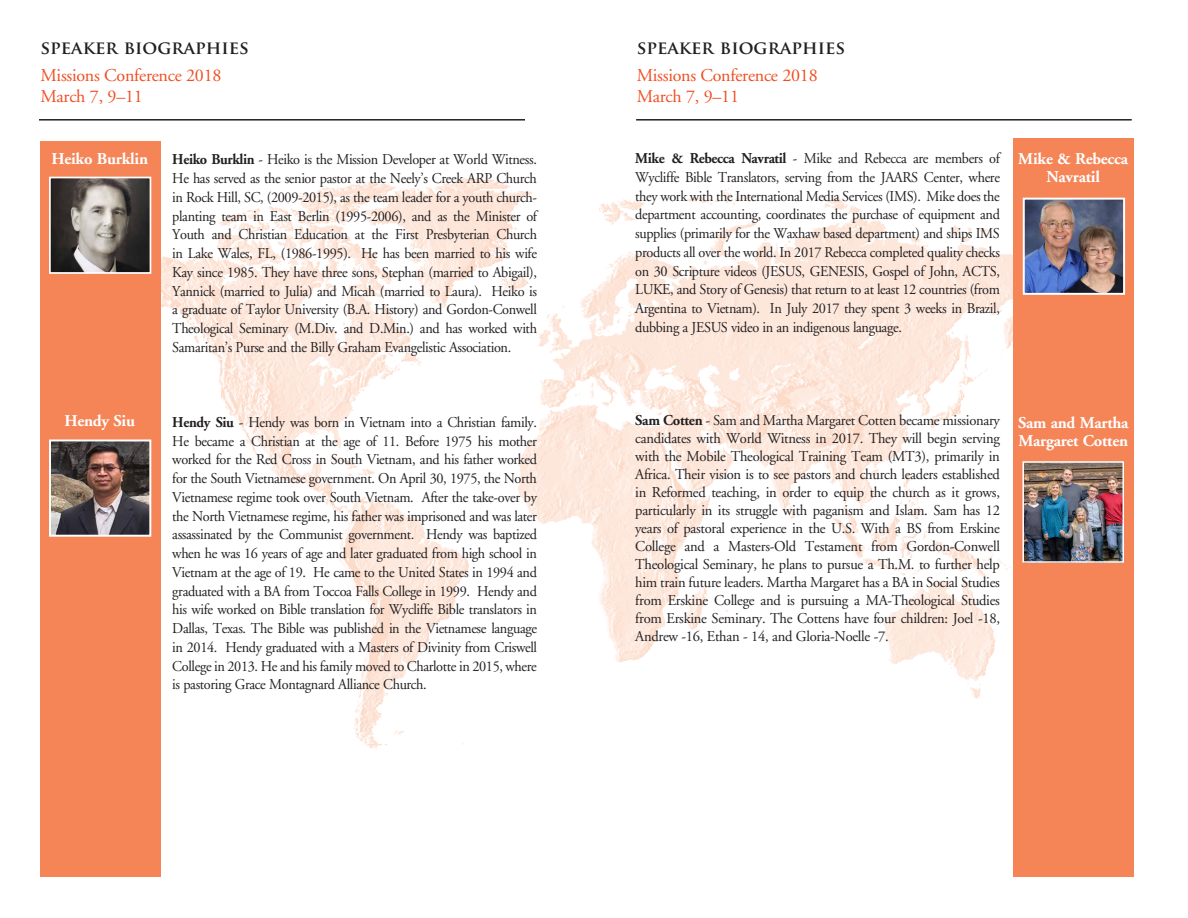
<style>
.page{position:relative;width:1188px;height:918px;background:#fff}
.page>*{position:absolute;margin:0;border:0;box-sizing:border-box;transform-origin:0 0}
.t1{font:18px/21px "Adobe Garamond";letter-spacing:-.015em;color:#f04e23}
.t2{font:700 18px "Trajan Pro";color:#231f20}
.t3{font:700 16.5px/18px "Adobe Garamond";letter-spacing:-.015em;color:#fff;text-align:center}
.t4{font:15px/18.8px "Adobe Garamond";letter-spacing:-.025em;color:#231f20;text-align:justify;scale:.95 1}
.t5{font:15px/18px "Adobe Garamond";letter-spacing:-.025em;color:#231f20;text-align:justify}
.s1{font-weight:700}
</style>
<div class="page">
<img style="left:161px;top:168px;width:853px;height:602px">
<div style="left:40px;top:141px;width:121px;height:735px;background:#f58457"></div>
<div style="left:1014px;top:138px;width:120px;height:738px;background:#f58457"></div>
<hr style="left:39px;top:119px;width:486px;height:2px;background:#231f20">
<hr style="left:636px;top:119px;width:496px;height:2px;background:#231f20">
<img style="left:52px;top:443px;width:96px;height:91px">
<div style="left:49px;top:440px;width:102px;height:97px;border:2px solid #fff"></div>
<img style="left:1025px;top:464px;width:96px;height:96px">
<div style="left:1022px;top:461px;width:102px;height:102px;border:2px solid #fff"></div>
<img style="left:52px;top:180px;width:96px;height:91px">
<div style="left:49px;top:177px;width:102px;height:97px;border:2px solid #fff"></div>
<img style="left:1026px;top:201px;width:96px;height:91px">
<div style="left:1023px;top:198px;width:102px;height:97px;border:2px solid #fff"></div>
<p class="t2" style="left:40px;top:37px;width:210px">SPEAKER BIOGRAPHIES</p>
<p class="t1" style="left:40px;top:65px;width:182px">Missions Conference 2018<br>March 7, 9–11</p>
<p class="t3" style="left:51px;top:150px;width:98px">Heiko Burklin</p>
<p class="t3" style="left:64px;top:412px;width:72px">Hendy Siu</p>
<p class="t4" style="left:172px;top:151px;width:385px"><span class="s1">Heiko Burklin</span> - Heiko is the Mission Developer at World Witness.<br>He has served as the senior pastor at the Neely’s Creek ARP Church in Rock Hill, SC, (2009-2015), as the team leader for a youth church&shy;planting team in East Berlin (1995-2006), and as the Minister of Youth and Christian Education at the First Presbyterian Church in Lake Wales, FL, (1986-1995). He has been married to his wife Kay since 1985. They have three sons, Stephan (married to Abigail), Yannick (married to Julia) and Micah (married to Laura). Heiko is a graduate of Taylor University (B.A. History) and Gordon-Conwell Theological Seminary (M.Div. and D.Min.) and has worked with Samaritan’s Purse and the Billy Graham Evangelistic Association.</p>
<p class="t4" style="left:172px;top:413px;width:385px"><span class="s1">Hendy Siu</span> - Hendy was born in Vietnam into a Christian family.<br>He became a Christian at the age of 11. Before 1975 his mother worked for the Red Cross in South Vietnam, and his father worked for the South Vietnamese government. On April 30, 1975, the North Vietnamese regime took over South Vietnam. After the take-over by the North Vietnamese regime, his father was imprisoned and was later assassinated by the Communist government. Hendy was baptized when he was 16 years of age and later graduated from high school in Vietnam at the age of 19. He came to the United States in 1994 and graduated with a BA from Toccoa Falls College in 1999. Hendy and his wife worked on Bible translation for Wycliffe Bible translators in Dallas, Texas. The Bible was published in the Vietnamese language in 2014. Hendy graduated with a Masters of Divinity from Criswell College in 2013. He and his family moved to Charlotte in 2015, where is pastoring Grace Montagnard Alliance Church.</p>
<p class="t2" style="left:637px;top:37px;width:210px">SPEAKER BIOGRAPHIES</p>
<p class="t1" style="left:637px;top:65px;width:182px">Missions Conference 2018<br>March 7, 9–11</p>
<p class="t4" style="left:635px;top:149px;width:385px"><span class="s1">Mike &amp; Rebecca Navratil</span> - Mike and Rebecca are members of Wycliffe Bible Translators, serving from the JAARS Center, where they work with the International Media Services (IMS). Mike does the department accounting, coordinates the purchase of equipment and supplies (primarily for the Waxhaw based department) and ships IMS products all over the world. In 2017 Rebecca completed quality checks on 30 Scripture videos (JESUS, GENESIS, Gospel of John, ACTS, LUKE, and Story of Genesis) that return to at least 12 countries (from Argentina to Vietnam). In July 2017 they spent 3 weeks in Brazil, dubbing a JESUS video in an indigenous language.</p>
<p class="t3" style="left:1018px;top:150px;width:111px">Mike &amp; Rebecca<br>Navratil</p>
<p class="t5" style="left:635px;top:411px;width:366px"><span class="s1">Sam Cotten</span> - Sam and Martha Margaret Cotten became missionary candidates with World Witness in 2017. They will begin serving with the Mobile Theological Training Team (MT3), primarily in Africa. Their vision is to see pastors and church leaders established in Reformed teaching, in order to equip the church as it grows, particularly in its struggle with paganism and Islam. Sam has 12 years of pastoral experience in the U.S. With a BS from Erskine College and a Masters-Old Testament from Gordon-Conwell Theological Seminary, he plans to pursue a Th.M. to further help him train future leaders. Martha Margaret has a BA in Social Studies from Erskine College and is pursuing a MA-Theological Studies from Erskine Seminary. The Cottens have four children: Joel -18, Andrew -16, Ethan - 14, and Gloria-Noelle -7.</p>
<p class="t3" style="left:1018px;top:414px;width:112px;text-align:left">Sam and Martha<br>Margaret Cotten</p>
</div>
